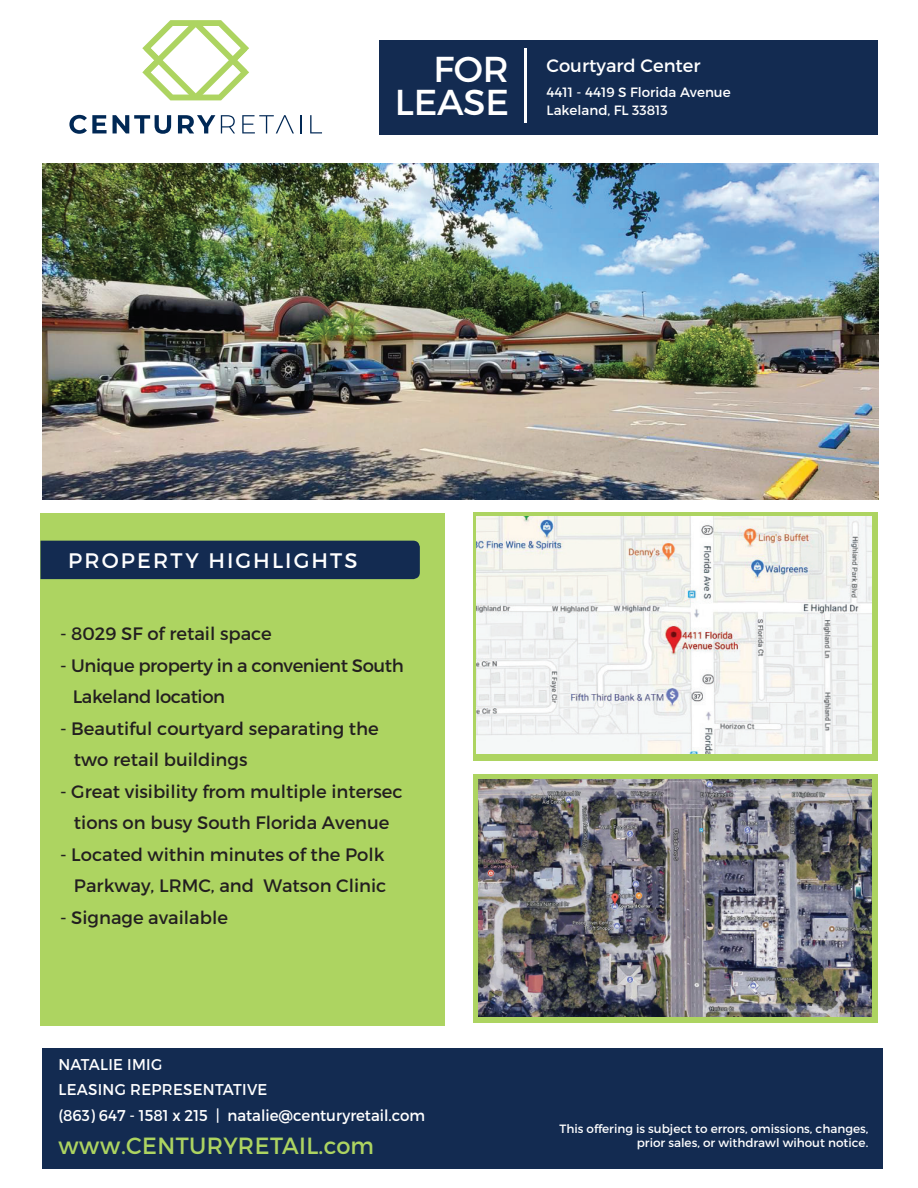
<style>
.page{position:relative;width:918px;height:1188px;background:#fff}
.page>*{position:absolute;margin:0;border:0;box-sizing:border-box;transform-origin:0 0}
.t1{font:36px/33px "Montserrat";letter-spacing:-.01em;color:#fff;text-align:right}
.t2{font:23.4px "Montserrat";letter-spacing:.02em;color:#add461;scale:.96 1}
.t3{font:21px "Montserrat";letter-spacing:.1em;color:#fff}
.t4{font:18px/31.5px "Montserrat";color:#231f20}
.t5{font:18px/31.5px "Montserrat";letter-spacing:-.025em;color:#231f20}
.t6{font:18px "Montserrat";color:#fff}
.t7{font:15.6px/25.7px "Montserrat";color:#fff;scale:.96 1}
.t8{font:13.5px/18px "Montserrat";color:#fff}
.t9{font:12px/14.4px "Montserrat";color:#fff;text-align:right}
</style>
<div class="page">
<div style="left:42px;top:1048px;width:841px;height:121px;background:#132b51"></div>
<div style="left:473px;top:512px;width:405px;height:249px;background:#add461"></div>
<div style="left:473px;top:774px;width:405px;height:249px;background:#add461"></div>
<img style="left:478px;top:780px;width:394px;height:237px">
<img style="left:476px;top:517px;width:396px;height:237px">
<div style="left:40px;top:513px;width:406px;height:513px;background:#add461"></div>
<div style="left:379px;top:40px;width:499px;height:95px;background:#132b51"></div>
<hr style="left:524px;top:48px;width:2px;height:75px;background:#fff">
<div style="left:40px;top:541px;width:380px;height:38px;background:#132b51"></div>
<svg style="left:69px;top:115px;width:38px;height:19px"></svg>
<svg style="left:113px;top:115px;width:58px;height:19px"></svg>
<svg style="left:178px;top:115px;width:37px;height:18px"></svg>
<svg style="left:221px;top:115px;width:14px;height:18px"></svg>
<svg style="left:242px;top:115px;width:52px;height:18px"></svg>
<svg style="left:300px;top:115px;width:1px;height:18px"></svg>
<svg style="left:310px;top:115px;width:12px;height:18px"></svg>
<svg style="left:142px;top:20px;width:107px;height:80px"></svg>
<img style="left:42px;top:163px;width:836px;height:337px">
<h1 class="t1" style="left:395px;top:53px;width:116px">FOR<br>LEASE</h1>
<p class="t6" style="left:546px;top:54px;width:156px">Courtyard Center</p>
<p class="t8" style="left:546px;top:83px;width:186px">4411 - 4419 S Florida Avenue<br>Lakeland, FL 33813</p>
<p class="t3" style="left:68px;top:547px;width:291px">PROPERTY HIGHLIGHTS</p>
<p class="t4" style="left:60px;top:618px;width:213px">- 8029 SF of retail space</p>
<p class="t5" style="left:73px;top:650px;width:333px;text-indent:-13px">- Unique property in a convenient South<br>Lakeland location</p>
<p class="t4" style="left:74px;top:713px;width:306px;text-indent:-14px">- Beautiful courtyard separating the two retail buildings</p>
<p class="t4" style="left:60px;top:776px;width:344px;text-align:center">- Great visibility from multiple intersec tions on busy South Florida Avenue</p>
<p class="t4" style="left:60px;top:839px;width:328px;text-align:right">- Located within minutes of the Polk<br>Parkway, LRMC, and Watson Clinic</p>
<p class="t4" style="left:60px;top:902px;width:169px">- Signage available</p>
<p class="t7" style="left:58px;top:1052px;width:383px">NATALIE IMIG<br>LEASING REPRESENTATIVE<br>(863) 647 - 1581 x 215 | natalie@centuryretail.com</p>
<p class="t2" style="left:58px;top:1131px;width:330px">www.CENTURYRETAIL.com</p>
<p class="t9" style="left:559px;top:1121px;width:310px">This offering is subject to errors, omissions, changes, prior sales, or withdrawl wihout notice.</p>
</div>
